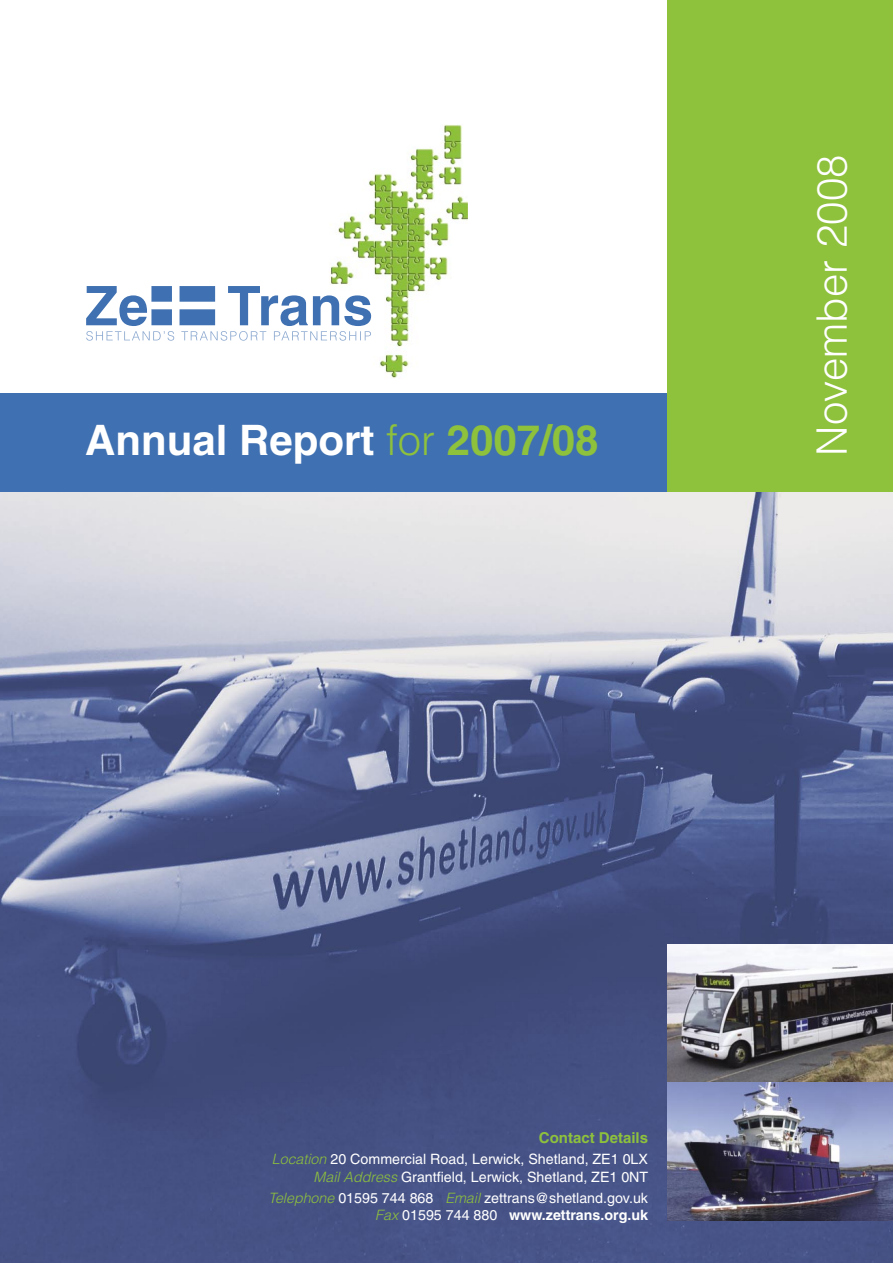
<style>
.page{position:relative;width:893px;height:1263px;background:#fff}
.page>*{position:absolute;margin:0;border:0;box-sizing:border-box;transform-origin:0 0}
.t1{font:700 42px "Helvetica";color:#fff}
.t2{font:300 42px "Helvetica";color:#fff}
.t3{font:700 15px "Helvetica";color:#8ec13c}
.t4{font:14.25px/17.2px "Helvetica";color:#fff;text-align:right}
.s1{font-weight:300;color:#8ec13c}
.s2{color:#8ec13c}
.s3{font-weight:300;font-style:italic;color:#8ec13c}
.s4{font-weight:700}
</style>
<div class="page">
<img style="left:0;top:492px;width:893px;height:771px">
<div style="left:0;top:393px;width:893px;height:99px;background:#3f70b1"></div>
<img style="left:330px;top:125px;width:137px;height:253px">
<svg style="left:86px;top:286px;width:285px;height:55px"></svg>
<div style="left:668px;top:0;width:225px;height:492px;background:#8ec13c"></div>
<img style="left:668px;top:944px;width:225px;height:276px">
<h1 class="t1" style="left:85px;top:414px;width:515px">Annual Report <span class="s1">for</span> <span class="s2">2007/08</span></h1>
<h1 class="t2" style="left:806px;top:456px;width:303px;rotate:-90deg">November 2008</h1>
<p class="t3" style="left:539px;top:1128px;width:111px">Contact Details</p>
<p class="t4" style="left:272px;top:1151px;width:378px"><span class="s3">Location</span> 20 Commercial Road, Lerwick, Shetland, ZE1 0LX<br><span class="s3">Mail Address</span> Grantfield, Lerwick, Shetland, ZE1 0NT</p>
<p class="t4" style="left:269px;top:1189px;width:381px"><span class="s3">Telephone</span> 01595 744 868 <span class="s3">Email</span> zettrans@shetland.gov.uk<br><span class="s3">Fax</span> 01595 744 880 <span class="s4">www.zettrans.org.uk</span></p>
</div>
